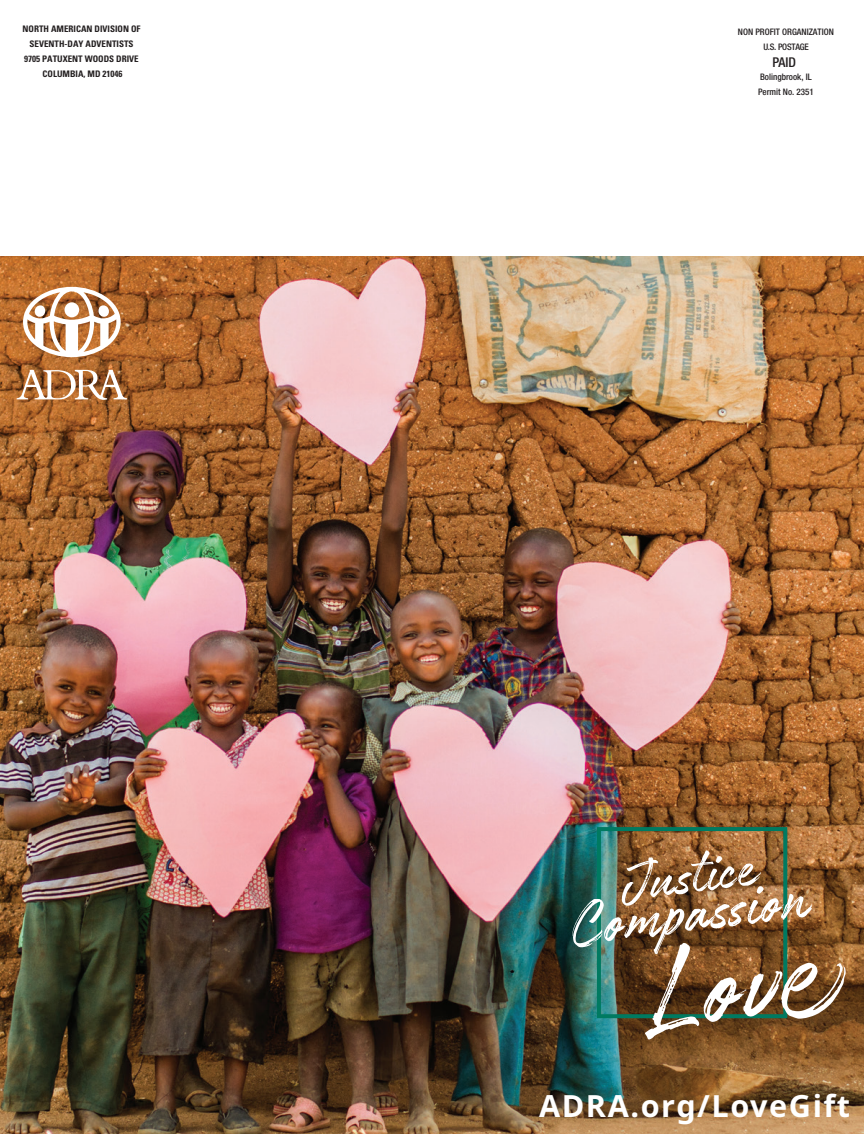
<style>
.page{position:relative;width:864px;height:1134px;background:#fff}
.page>*{position:absolute;margin:0;border:0;box-sizing:border-box;transform-origin:0 0}
.t1{font:700 30.6px "Noto Sans";letter-spacing:.05em;color:#fff}
.t2{font:500 condensed 13.5px "Helvetica Neue";color:#231f20}
.t3{font:700 condensed 9px/15px "Univers";color:#231f20;text-align:center}
.t4{font:500 condensed 9px/15px "Helvetica Neue";color:#231f20;text-align:center}
</style>
<div class="page">
<img style="left:0;top:257px;width:864px;height:877px">
<svg style="left:17px;top:370px;width:110px;height:30px"></svg>
<svg style="left:23px;top:287px;width:98px;height:70px"></svg>
<img style="left:572px;top:827px;width:274px;height:213px">
<p class="t3" style="left:23px;top:21px;width:120px">NORTH AMERICAN DIVISION OF<br>SEVENTH-DAY ADVENTISTS<br>9705 PATUXENT WOODS DRIVE<br>COLUMBIA, MD 21046</p>
<p class="t4" style="left:738px;top:24px;width:98px">NON PROFIT ORGANIZATION<br>U.S. POSTAGE</p>
<p class="t2" style="left:772px;top:54px;width:25px">PAID</p>
<p class="t4" style="left:758px;top:69px;width:57px;text-align:left">Bolingbrook, IL<br>Permit No. 2351</p>
<h1 class="t1" style="left:539px;top:1089px;width:313px">ADRA.org/LoveGift</h1>
</div>
